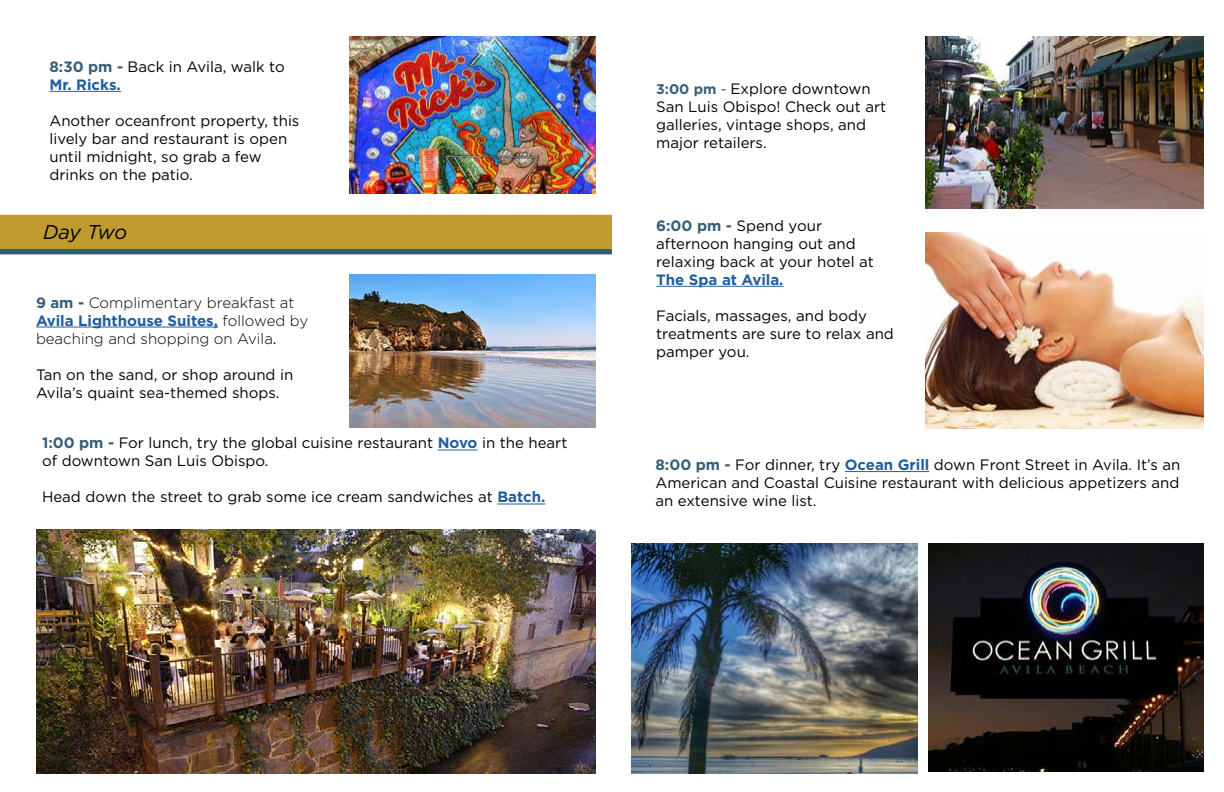
<style>
.page{position:relative;width:1224px;height:792px;background:#fff}
.page>*{position:absolute;margin:0;border:0;box-sizing:border-box;transform-origin:0 0}
.t1{font:italic 20px "Gotham";letter-spacing:-.025em;color:#000}
.t2{font:15px/18px "Gotham";color:#000}
.t3{font:300 15px/18px "Gotham";color:#000}
.t4{font:700 15px "Gotham";color:#215e9e}
.s1{font-weight:700;color:#355e77}
.s2{font-weight:700;color:#215e9e}
.s3{font-weight:400}
.s4{font-weight:700;font-size:14px;color:#355e77}
.s5{font-size:14px;color:#355e77}
</style>
<div class="page">
<img style="left:350px;top:36px;width:246px;height:157px">
<hr style="left:50px;top:91px;width:71px;height:1px;background:#215e9e">
<hr style="left:36px;top:327px;width:182px;height:1px;background:#215e9e">
<img style="left:350px;top:275px;width:246px;height:152px">
<hr style="left:438px;top:450px;width:40px;height:1px;background:#215e9e">
<hr style="left:497px;top:504px;width:48px;height:1px;background:#215e9e">
<hr style="left:656px;top:286px;width:128px;height:1px;background:#215e9e">
<img style="left:925px;top:232px;width:279px;height:197px">
<img style="left:36px;top:530px;width:560px;height:244px">
<img style="left:925px;top:36px;width:279px;height:172px">
<hr style="left:845px;top:471px;width:84px;height:1px;background:#215e9e">
<img style="left:632px;top:543px;width:286px;height:231px">
<img style="left:928px;top:543px;width:276px;height:228px">
<div style="left:0;top:215px;width:611px;height:34px;background:#c19b2e"></div>
<hr style="left:0;top:250px;width:611px;height:4px;background:#355e77">
<div style="left:0;top:249px;width:612px;height:5px;border:1px solid #355e77"></div>
<p class="t2" style="left:50px;top:57px;width:237px"><span class="s1">8:30 pm -</span> Back in Avila, walk to<br><span class="s2">Mr. Ricks.</span></p>
<p class="t2" style="left:50px;top:111px;width:251px">Another oceanfront property, this lively bar and restaurant is open until midnight, so grab a few drinks on the patio.</p>
<h1 class="t1" style="left:43px;top:219px;width:85px">Day Two</h1>
<p class="t3" style="left:36px;top:293px;width:274px"><span class="s1">9 am -</span> Complimentary breakfast at<br><span class="s2">Avila Lighthouse Suites,</span> followed by beaching and shopping on Avila<span class="s3">.</span></p>
<p class="t2" style="left:36px;top:365px;width:259px">Tan on the sand, or shop around in<br>Avila’s quaint sea-themed shops.</p>
<p class="t2" style="left:42px;top:434px;width:527px"><span class="s1">1:00 pm -</span> For lunch, try the global cuisine restaurant <span class="s2">Novo</span> in the heart of downtown San Luis Obispo.</p>
<p class="t2" style="left:42px;top:488px;width:505px">Head down the street to grab some ice cream sandwiches at <span class="s2">Batch.</span></p>
<p class="t2" style="left:656px;top:79px;width:231px"><span class="s4">3:00 pm</span> <span class="s5">-</span> Explore downtown<br>San Luis Obispo! Check out art galleries, vintage shops, and major retailers.</p>
<p class="t2" style="left:656px;top:216px;width:219px"><span class="s1">6:00 pm -</span> Spend your afternoon hanging out and relaxing back at your hotel at</p>
<p class="t4" style="left:656px;top:270px;width:129px">The Spa at Avila.</p>
<p class="t2" style="left:656px;top:306px;width:239px">Facials, massages, and body treatments are sure to relax and pamper you.</p>
<p class="t2" style="left:655px;top:455px;width:526px;text-align:justify"><span class="s1">8:00 pm -</span> For dinner, try <span class="s2">Ocean Grill</span> down Front Street in Avila. It’s an American and Coastal Cuisine restaurant with delicious appetizers and an extensive wine list.</p>
</div>
